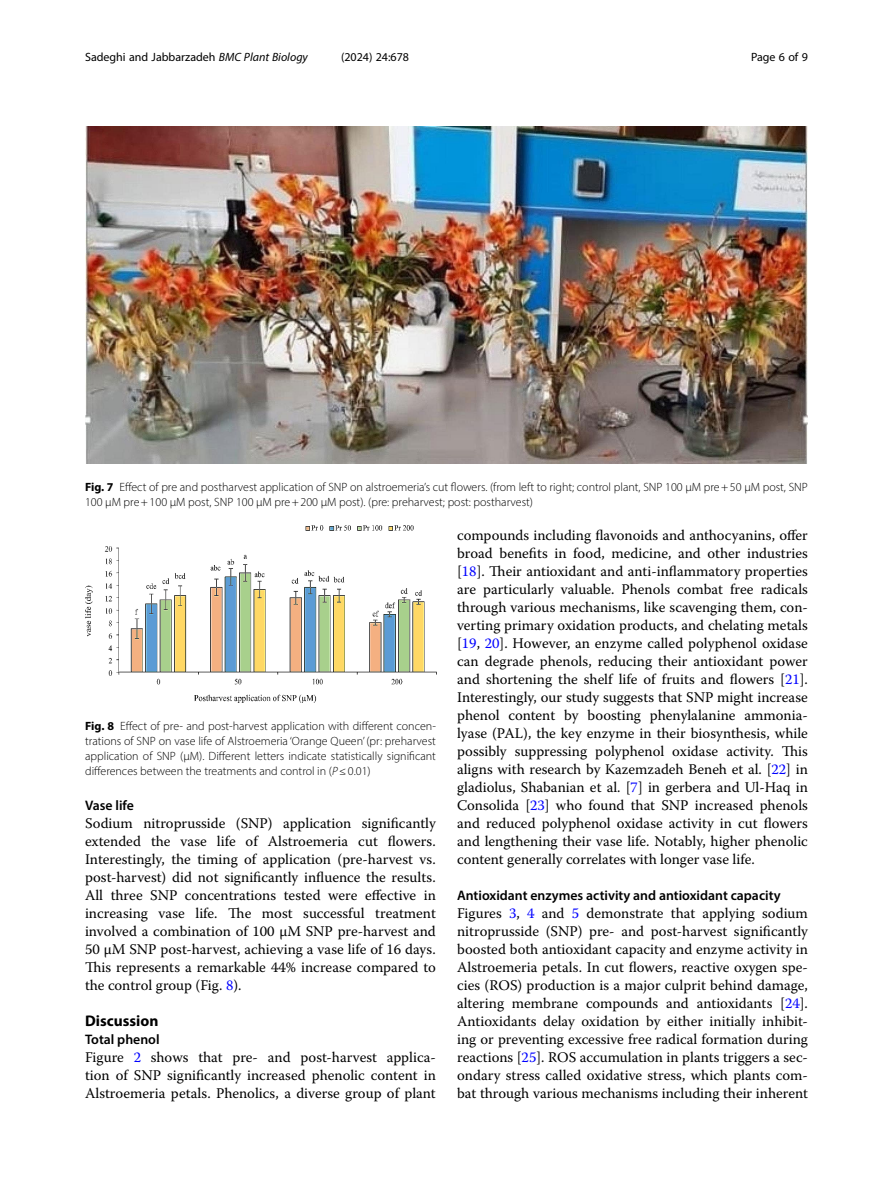
<style>
.page{position:relative;width:893px;height:1191px;background:#fff}
.page>*{position:absolute;margin:0;border:0;box-sizing:border-box;transform-origin:0 0}
.Head_1{font:700 15.45px "Myriad Pro";color:#000}
.Body_Text{font:14.7px/18px "Warnock Pro";color:#000;text-align:justify}
.Head_2{font:600 13.8px "Myriad Pro";color:#000}
.Head_2_After_1{font:600 13.8px "Myriad Pro";color:#000}
.Figure_Caption{font:300 12px/15px "Myriad Pro";color:#000;text-align:justify}
.t1{font:12px "Myriad Pro";color:#000}
.s1{font-style:italic}
.s2{font-weight:700}
.s3{color:#00f}
</style>
<div class="page">
<img style="left:85px;top:525px;width:351px;height:178px">
<img style="left:85px;top:126px;width:723px;height:337px">
<p class="t1" style="left:85px;top:50px;width:224px">Sadeghi and Jabbarzadeh <span class="s1">BMC Plant Biology</span></p>
<p class="t1" style="left:341px;top:50px;width:70px">(2024) 24:678</p>
<p class="t1" style="left:751px;top:50px;width:58px">Page 6 of 9</p>
<p class="Figure_Caption" style="left:85px;top:479px;width:724px"><span class="s2">Fig. 7</span> Effect of pre and postharvest application of SNP on alstroemeria’s cut flowers. (from left to right; control plant, SNP 100 µM pre+50 µM post, SNP<br>100 µM pre+100 µM post, SNP 100 µM pre+200 µM post). (pre: preharvest; post: postharvest)</p>
<p class="Figure_Caption" style="left:85px;top:718px;width:352px"><span class="s2">Fig. 8</span> Effect of pre- and post-harvest application with different concen&shy;trations of SNP on vase life of Alstroemeria ‘Orange Queen’ (pr: preharvest application of SNP (µM). Different letters indicate statistically significant differences between the treatments and control in (<span class="s1">P</span>≤0.01)</p>
<p class="Head_2" style="left:85px;top:797px;width:50px">Vase life</p>
<p class="Body_Text" style="left:85px;top:814px;width:352px">Sodium nitroprusside (SNP) application significantly extended the vase life of Alstroemeria cut flowers.<br>Interestingly, the timing of application (pre-harvest vs. post-harvest) did not significantly influence the results.<br>All three SNP concentrations tested were effective in increasing vase life. The most successful treatment involved a combination of 100 µM SNP pre-harvest and 50 µM SNP post-harvest, achieving a vase life of 16 days.<br>This represents a remarkable 44% increase compared to the control group (Fig. <span class="s3">8</span>).</p>
<p class="Head_1" style="left:85px;top:1011px;width:75px">Discussion</p>
<p class="Head_2_After_1" style="left:85px;top:1031px;width:76px">Total phenol</p>
<p class="Body_Text" style="left:85px;top:1048px;width:352px">Figure <span class="s3">2</span> shows that pre- and post-harvest applica&shy;tion of SNP significantly increased phenolic content in Alstroemeria petals. Phenolics, a diverse group of plant</p>
<p class="Body_Text" style="left:457px;top:526px;width:352px">compounds including flavonoids and anthocyanins, offer broad benefits in food, medicine, and other industries [<span class="s3">18</span>]. Their antioxidant and anti-inflammatory properties are particularly valuable. Phenols combat free radicals through various mechanisms, like scavenging them, con&shy;verting primary oxidation products, and chelating metals [<span class="s3">19</span>, <span class="s3">20</span>]. However, an enzyme called polyphenol oxidase can degrade phenols, reducing their antioxidant power and shortening the shelf life of fruits and flowers [<span class="s3">21</span>].<br>Interestingly, our study suggests that SNP might increase phenol content by boosting phenylalanine ammonia&shy;lyase (PAL), the key enzyme in their biosynthesis, while possibly suppressing polyphenol oxidase activity. This aligns with research by Kazemzadeh Beneh et al. [<span class="s3">22</span>] in gladiolus, Shabanian et al. [<span class="s3">7</span>] in gerbera and Ul-Haq in Consolida [<span class="s3">23</span>] who found that SNP increased phenols and reduced polyphenol oxidase activity in cut flowers and lengthening their vase life. Notably, higher phenolic content generally correlates with longer vase life.</p>
<p class="Head_2" style="left:457px;top:887px;width:325px">Antioxidant enzymes activity and antioxidant capacity</p>
<p class="Body_Text" style="left:457px;top:904px;width:352px">Figures <span class="s3">3</span>, <span class="s3">4</span> and <span class="s3">5</span> demonstrate that applying sodium nitroprusside (SNP) pre- and post-harvest significantly boosted both antioxidant capacity and enzyme activity in Alstroemeria petals. In cut flowers, reactive oxygen spe&shy;cies (ROS) production is a major culprit behind damage, altering membrane compounds and antioxidants [<span class="s3">24</span>].<br>Antioxidants delay oxidation by either initially inhibit&shy;ing or preventing excessive free radical formation during reactions [<span class="s3">25</span>]. ROS accumulation in plants triggers a sec&shy;ondary stress called oxidative stress, which plants com&shy;bat through various mechanisms including their inherent</p>
</div>
